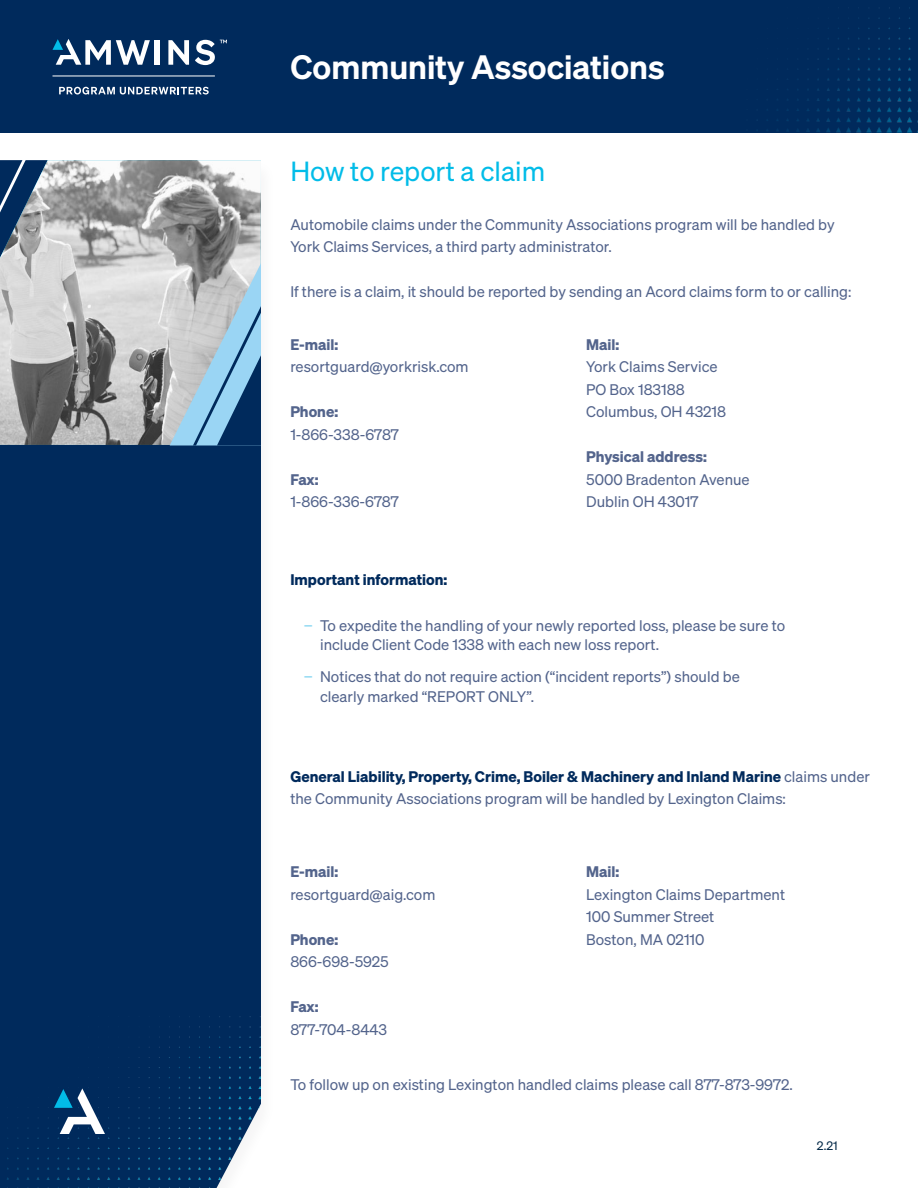
<style>
.page{position:relative;width:918px;height:1188px;background:#fff}
.page>*{position:absolute;margin:0;border:0;box-sizing:border-box;transform-origin:0 0}
.t1{font:600 33px "Sohne";color:#fff}
.t2{font:27px "Sohne Buch";color:#02bce8}
.t3{font:15px/22.5px "Sohne Buch";color:#53648c}
.t4{font:15px "Sohne Dreiviertelfett";color:#53648c}
.H3-new{font:15px "Sohne Dreiviertelfett";color:#002a5c}
.t5{font:12px "Sohne Buch";color:#052a48}
.s1{color:#7ed3f0}
.s2{font-family:"Sohne Dreiviertelfett";color:#002a5c}
</style>
<div class="page">
<div style="left:0;top:445px;width:261px;height:564px;background:#002a5c"></div>
<img style="left:0;top:1009px;width:261px;height:179px">
<svg style="left:54px;top:1088px;width:51px;height:46px"></svg>
<img style="left:0;top:160px;width:261px;height:285px">
<svg style="left:170px;top:263px;width:91px;height:183px;background:#98b4c6"></svg>
<div style="left:0;top:0;width:918px;height:132px;background:#002a5c"></div>
<img style="left:757px;top:7px;width:161px;height:125px">
<svg style="left:0;top:160px;width:35px;height:53px;background:#274a73"></svg>
<div style="left:155px;top:40px;width:5px;height:25px;background:#fff"></div>
<svg style="left:168px;top:40px;width:21px;height:25px"></svg>
<svg style="left:53px;top:39px;width:97px;height:26px"></svg>
<svg style="left:195px;top:40px;width:32px;height:25px"></svg>
<hr style="left:53px;top:76px;width:162px;height:1px;background:#fff">
<svg style="left:59px;top:87px;width:150px;height:8px"></svg>
<h1 class="t1" style="left:290px;top:47px;width:376px">Community Associations</h1>
<h2 class="t2" style="left:290px;top:155px;width:256px">How to report a claim</h2>
<p class="t3" style="left:290px;top:213px;width:546px">Automobile claims under the Community Associations program will be handled by<br>York Claims Services, a third party administrator.</p>
<p class="t3" style="left:290px;top:280px;width:563px">If there is a claim, it should be reported by sending an Acord claims form to or calling:</p>
<p class="t4" style="left:290px;top:335px;width:49px">E-mail:</p>
<p class="t3" style="left:290px;top:355px;width:180px">resortguard@yorkrisk.com</p>
<p class="t4" style="left:290px;top:402px;width:49px">Phone:</p>
<p class="t3" style="left:290px;top:423px;width:110px">1-866-338-6787</p>
<p class="t4" style="left:290px;top:470px;width:30px">Fax:</p>
<p class="t3" style="left:290px;top:490px;width:110px">1-866-336-6787</p>
<p class="H3-new" style="left:290px;top:570px;width:158px">Important information:</p>
<p class="t4" style="left:586px;top:335px;width:35px">Mail:</p>
<p class="t3" style="left:586px;top:355px;width:133px">York Claims Service</p>
<p class="t3" style="left:586px;top:378px;width:100px">PO Box 183188</p>
<p class="t3" style="left:586px;top:400px;width:142px">Columbus, OH 43218</p>
<p class="t4" style="left:586px;top:447px;width:122px">Physical address:</p>
<p class="t3" style="left:586px;top:468px;width:165px">5000 Bradenton Avenue</p>
<p class="t3" style="left:586px;top:490px;width:114px">Dublin OH 43017</p>
<p class="t3" style="left:320px;top:615px;width:467px;line-height:19.5px;text-indent:-16px"><span class="s1">−</span> To expedite the handling of your newly reported loss, please be sure to include Client Code 1338 with each new loss report.</p>
<p class="t3" style="left:320px;top:667px;width:421px;line-height:19.5px;text-indent:-16px"><span class="s1">−</span> Notices that do not require action (“incident reports”) should be clearly marked “REPORT ONLY”.</p>
<p class="t3" style="left:290px;top:765px;width:581px"><span class="s2">General Liability, Property, Crime, Boiler &amp; Machinery and Inland Marine</span> claims under the Community Associations program will be handled by Lexington Claims:</p>
<p class="t4" style="left:290px;top:862px;width:49px">E-mail:</p>
<p class="t3" style="left:290px;top:883px;width:147px">resortguard@aig.com</p>
<p class="t4" style="left:290px;top:930px;width:49px">Phone:</p>
<p class="t3" style="left:290px;top:950px;width:100px">866-698-5925</p>
<p class="t4" style="left:290px;top:997px;width:30px">Fax:</p>
<p class="t3" style="left:290px;top:1018px;width:98px">877-704-8443</p>
<p class="t4" style="left:586px;top:862px;width:35px">Mail:</p>
<p class="t3" style="left:586px;top:883px;width:200px">Lexington Claims Department</p>
<p class="t3" style="left:586px;top:905px;width:130px">100 Summer Street</p>
<p class="t3" style="left:586px;top:928px;width:120px">Boston, MA 02110</p>
<p class="t3" style="left:290px;top:1073px;width:504px">To follow up on existing Lexington handled claims please call 877-873-9972.</p>
<p class="t5" style="left:817px;top:1138px;width:22px">2.21</p>
</div>
